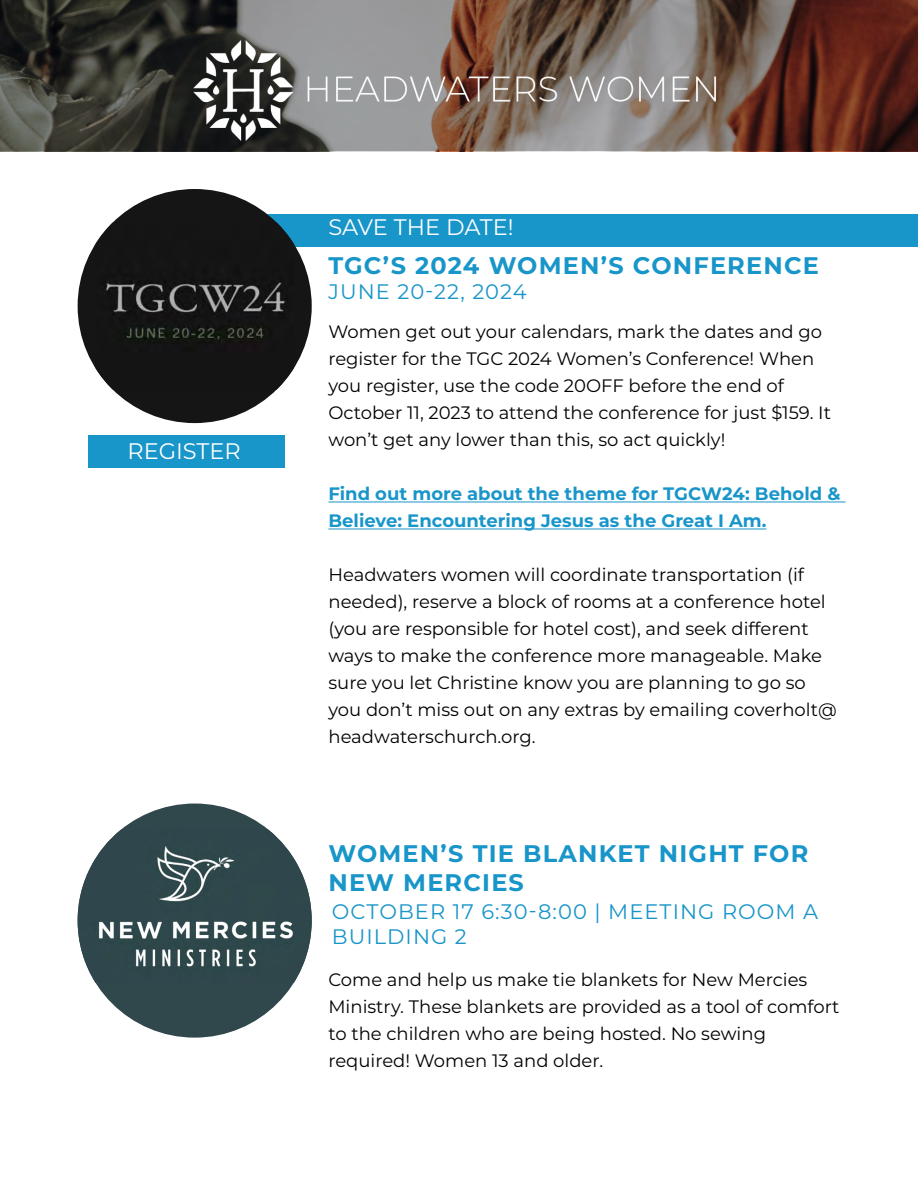
<style>
.page{position:relative;width:918px;height:1188px;background:#fff}
.page>*{position:absolute;margin:0;border:0;box-sizing:border-box;transform-origin:0 0}
.t1{font:700 24px/28.8px "Montserrat";letter-spacing:.05em;color:#1895c9}
.t2{font:22.5px "Montserrat";color:#fff}
.t3{font:21px/25.2px "Montserrat";letter-spacing:.05em;color:#1895c9}
.t4{font:18px/27px "Montserrat";color:#000}
.t5{font:700 18px/27px "Montserrat";color:#1895c9}
</style>
<div class="page">
<div style="left:89px;top:435px;width:196px;height:33px;background:#1895c9"></div>
<div style="left:243px;top:214px;width:675px;height:33px;background:#1895c9"></div>
<svg style="left:0;top:0;width:918px;height:151px;background:#533e36"></svg>
<img style="left:178px;top:30px;width:561px;height:122px">
<div style="left:78px;top:189px;width:234px;height:234px;background:#151515;border-radius:50%"></div>
<img style="left:96px;top:222px;width:198px;height:168px">
<hr style="left:328px;top:502px;width:518px;height:1px;background:#1895c9">
<hr style="left:328px;top:529px;width:438px;height:1px;background:#1895c9">
<div style="left:78px;top:804px;width:234px;height:234px;background:#30484b;border-radius:50%"></div>
<img style="left:78px;top:829px;width:234px;height:154px">
<p class="t2" style="left:127px;top:435px;width:115px">REGISTER</p>
<p class="t2" style="left:328px;top:212px;width:187px">SAVE THE DATE!</p>
<h1 class="t1" style="left:328px;top:250px;width:492px">TGC’S 2024 WOMEN’S CONFERENCE</h1>
<p class="t3" style="left:328px;top:278px;width:200px">JUNE 20-22, 2024</p>
<p class="t4" style="left:328px;top:318px;width:504px">Women get out your calendars, mark the dates and go register for the TGC 2024 Women’s Conference! When you register, use the code 20OFF before the end of October 11, 2023 to attend the conference for just $159. It won’t get any lower than this, so act quickly!</p>
<p class="t5" style="left:328px;top:479px;width:514px">Find out more about the theme for TGCW24: Behold &amp;<br>Believe: Encountering Jesus as the Great I Am.</p>
<p class="t4" style="left:328px;top:561px;width:510px">Headwaters women will coordinate transportation (if needed), reserve a block of rooms at a conference hotel (you are responsible for hotel cost), and seek different ways to make the conference more manageable. Make sure you let Christine know you are planning to go so you don’t miss out on any extras by emailing coverholt@ headwaterschurch.org.</p>
<h1 class="t1" style="left:328px;top:838px;width:481px">WOMEN’S TIE BLANKET NIGHT FOR<br>NEW MERCIES</h1>
<p class="t3" style="left:332px;top:898px;width:488px">OCTOBER 17 6:30-8:00 | MEETING ROOM A<br>BUILDING 2</p>
<p class="t4" style="left:328px;top:965px;width:513px">Come and help us make tie blankets for New Mercies Ministry. These blankets are provided as a tool of comfort to the children who are being hosted. No sewing required! Women 13 and older.</p>
</div>
